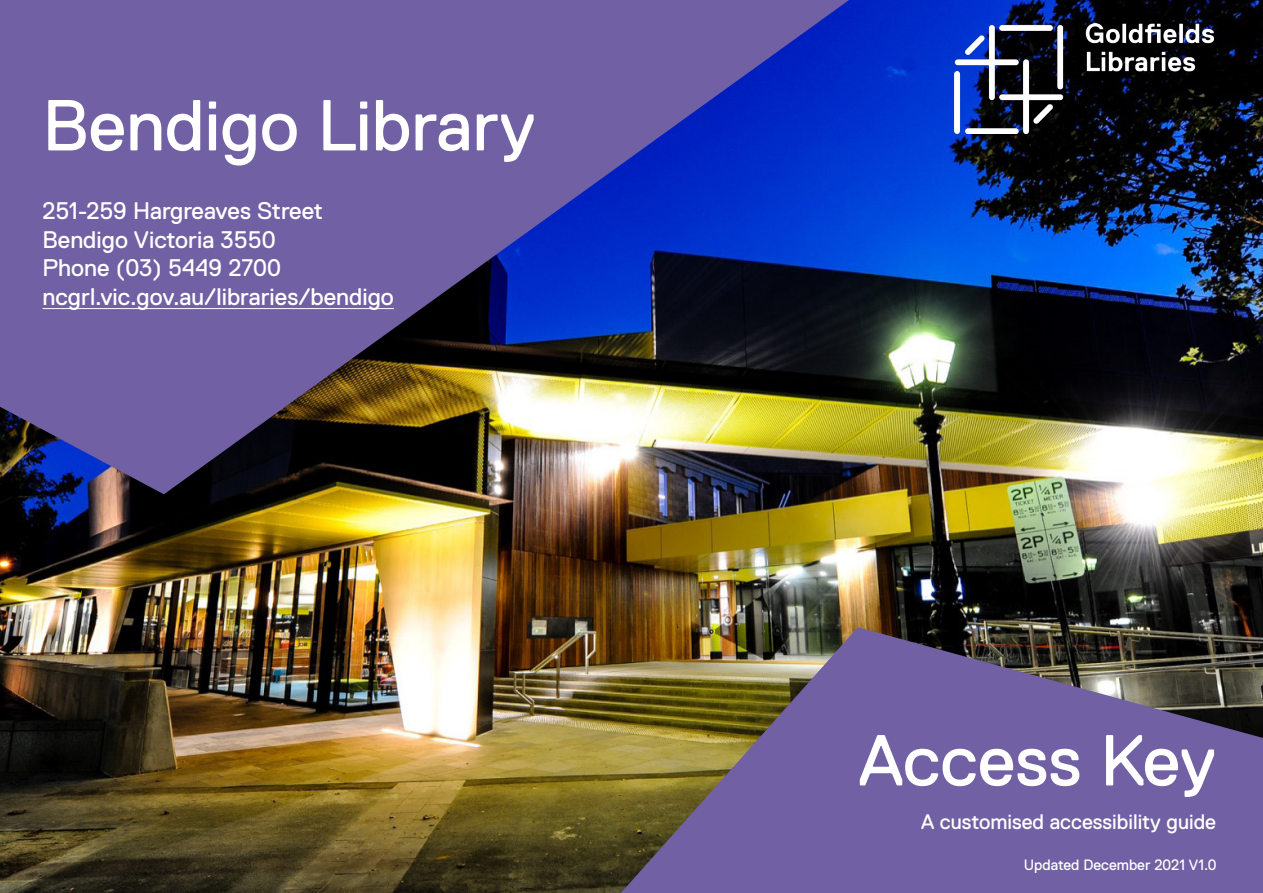
<style>
.page{position:relative;width:1263px;height:893px;background:#fff}
.page>*{position:absolute;margin:0;border:0;box-sizing:border-box;transform-origin:0 0}
.t1{font:72px "Replica";color:#fff}
.t2{font:24px "Replica";color:#fff}
.t3{font:21px "Replica";color:#fff}
.t4{font:15px "Replica";color:#fff}
</style>
<div class="page">
<img style="left:0;top:0;width:1263px;height:893px">
<svg style="left:0;top:0;width:849px;height:494px;background:#57528a"></svg>
<img style="left:621px;top:627px;width:642px;height:266px">
<hr style="left:43px;top:308px;width:351px;height:1px;background:#fff">
<img style="left:955px;top:24px;width:258px;height:109px">
<p class="t1" style="left:43px;top:86px;width:495px">Bendigo Library</p>
<p class="t2" style="left:43px;top:197px;width:282px">251-259 Hargreaves Street</p>
<p class="t2" style="left:43px;top:226px;width:235px">Bendigo Victoria 3550</p>
<p class="t2" style="left:43px;top:255px;width:240px">Phone (03) 5449 2700</p>
<p class="t2" style="left:43px;top:284px;width:353px">ncgrl.vic.gov.au/libraries/bendigo</p>
<p class="t1" style="left:858px;top:721px;width:359px">Access Key</p>
<p class="t3" style="left:921px;top:810px;width:297px">A customised accessibility guide</p>
<p class="t4" style="left:1024px;top:856px;width:194px">Updated December 2021 V1.0</p>
</div>
